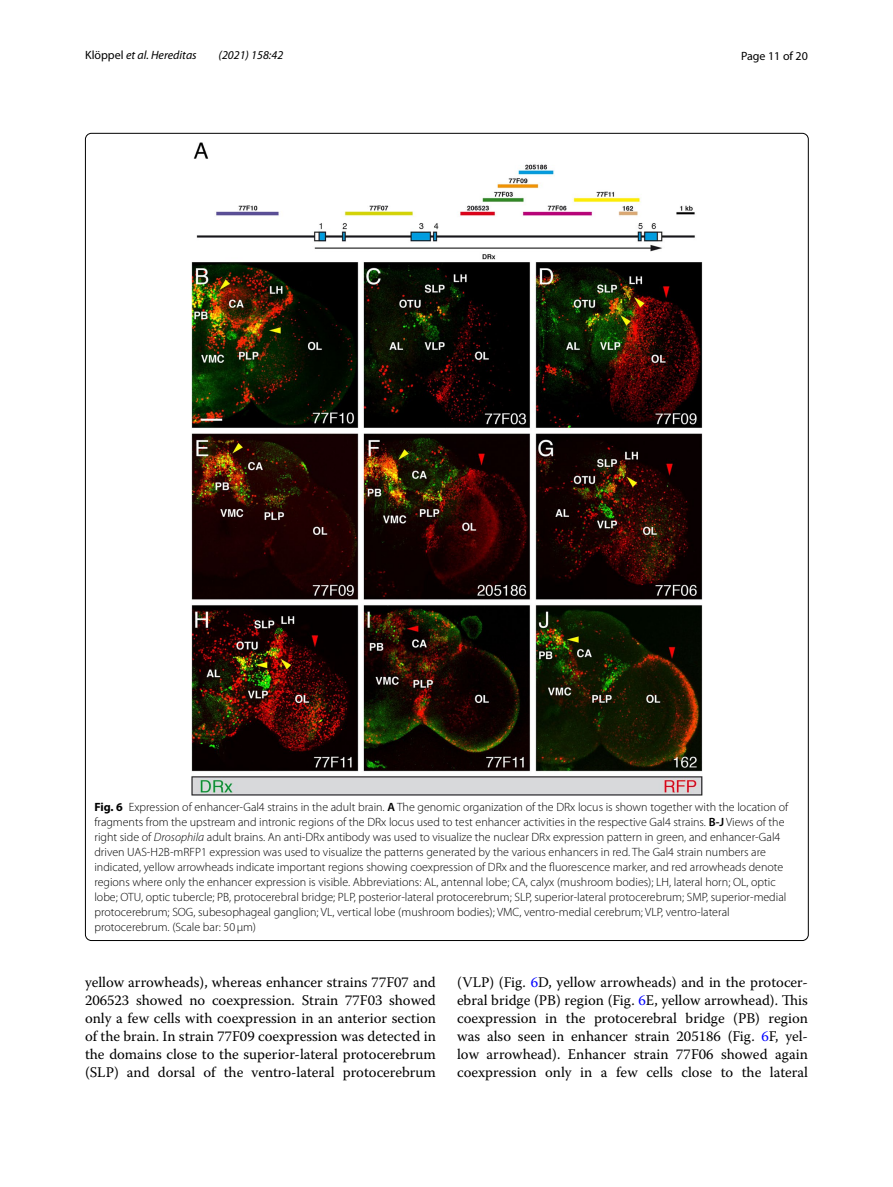
<style>
.page{position:relative;width:893px;height:1187px;background:#fff}
.page>*{position:absolute;margin:0;border:0;box-sizing:border-box;transform-origin:0 0}
.t1{font:14.7px/18px "Warnock Pro";color:#000;text-align:justify}
.t2{font:300 12px/15px "Myriad Pro";color:#000}
.t3{font:italic 12px "Myriad Pro";color:#000}
.t4{font:12px "Myriad Pro";color:#000}
.s1{font-style:normal}
.s2{font-weight:700}
.s3{font-weight:600}
.s4{font-style:italic}
.s5{color:#00f}
</style>
<div class="page">
<img style="left:192px;top:142px;width:510px;height:653px">
<p class="t3" style="left:85px;top:48px;width:113px"><span class="s1">Klöppel</span> et al. Hereditas</p>
<p class="t3" style="left:219px;top:48px;width:66px">(2021) 158:42</p>
<p class="t4" style="left:741px;top:48px;width:68px">Page 11 of 20</p>
<p class="t2" style="left:94px;top:799px;width:695px"><span class="s2">Fig. 6</span> Expression of enhancer-Gal4 strains in the adult brain. <span class="s3">A</span> The genomic organization of the DRx locus is shown together with the location of fragments from the upstream and intronic regions of the DRx locus used to test enhancer activities in the respective Gal4 strains. <span class="s3">B-J</span> Views of the right side of <span class="s4">Drosophila</span> adult brains. An anti-DRx antibody was used to visualize the nuclear DRx expression pattern in green, and enhancer-Gal4 driven UAS-H2B-mRFP1 expression was used to visualize the patterns generated by the various enhancers in red. The Gal4 strain numbers are indicated, yellow arrowheads indicate important regions showing coexpression of DRx and the fluorescence marker, and red arrowheads denote regions where only the enhancer expression is visible. Abbreviations: AL, antennal lobe; CA, calyx (mushroom bodies); LH, lateral horn; OL, optic lobe; OTU, optic tubercle; PB, protocerebral bridge; PLP, posterior-lateral protocerebrum; SLP, superior-lateral protocerebrum; SMP, superior-medial protocerebrum; SOG, subesophageal ganglion; VL, vertical lobe (mushroom bodies); VMC, ventro-medial cerebrum; VLP, ventro-lateral protocerebrum. (Scale bar: 50μm)</p>
<p class="t1" style="left:85px;top:972px;width:352px">yellow arrowheads), whereas enhancer strains 77F07 and 206523 showed no coexpression. Strain 77F03 showed only a few cells with coexpression in an anterior section of the brain. In strain 77F09 coexpression was detected in the domains close to the superior-lateral protocerebrum (SLP) and dorsal of the ventro-lateral protocerebrum</p>
<p class="t1" style="left:457px;top:972px;width:352px">(VLP) (Fig. <span class="s5">6</span>D, yellow arrowheads) and in the protocer&shy;ebral bridge (PB) region (Fig. <span class="s5">6</span>E, yellow arrowhead). This coexpression in the protocerebral bridge (PB) region was also seen in enhancer strain 205186 (Fig. <span class="s5">6</span>F, yel&shy;low arrowhead). Enhancer strain 77F06 showed again coexpression only in a few cells close to the lateral</p>
</div>
